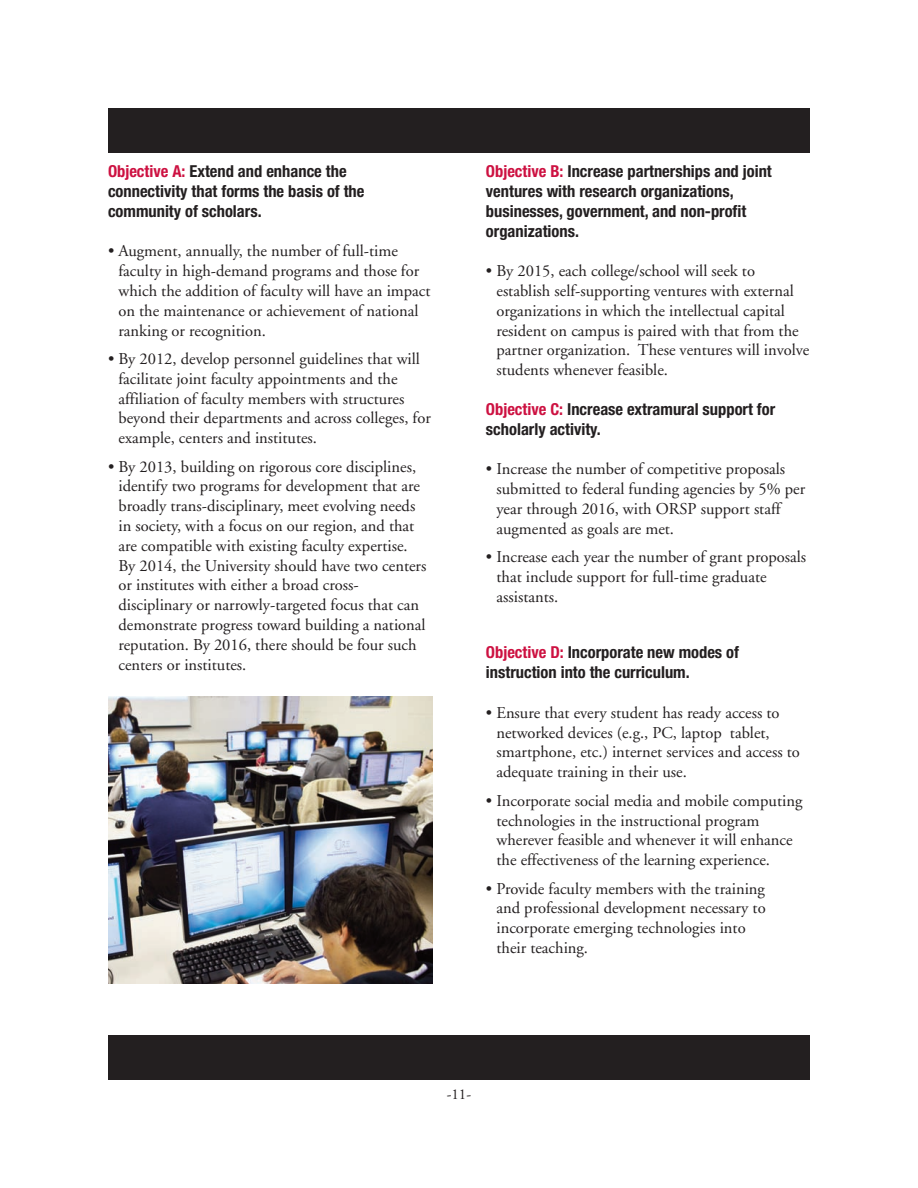
<style>
.page{position:relative;width:918px;height:1188px;background:#fff}
.page>*{position:absolute;margin:0;border:0;box-sizing:border-box;transform-origin:0 0}
.t1{font:16.5px/19.8px "Adobe Garamond";color:#231f20}
.t2{font:700 condensed 16.5px/19.8px "Helvetica Neue";color:#231f20}
.t3{font:15px "Adobe Garamond";color:#231f20}
.s1{color:#cd1141}
</style>
<div class="page">
<div style="left:108px;top:1035px;width:702px;height:45px;background:#231f20"></div>
<div style="left:108px;top:108px;width:702px;height:44px;background:#231f20"></div>
<img style="left:108px;top:696px;width:325px;height:288px">
<p class="t2" style="left:108px;top:163px;width:258px"><span class="s1">Objective A:</span> Extend and enhance the connectivity that forms the basis of the community of scholars.</p>
<p class="t1" style="left:118px;top:243px;width:314px;text-indent:-10px">• Augment, annually, the number of full-time faculty in high-demand programs and those for which the addition of faculty will have an impact on the maintenance or achievement of national ranking or recognition.</p>
<p class="t1" style="left:118px;top:350px;width:314px;text-indent:-10px">• By 2012, develop personnel guidelines that will facilitate joint faculty appointments and the affiliation of faculty members with structures beyond their departments and across colleges, for example, centers and institutes.</p>
<p class="t1" style="left:118px;top:458px;width:309px;text-indent:-10px">• By 2013, building on rigorous core disciplines, identify two programs for development that are broadly trans-disciplinary, meet evolving needs in society, with a focus on our region, and that are compatible with existing faculty expertise.<br>By 2014, the University should have two centers or institutes with either a broad cross&shy;disciplinary or narrowly-targeted focus that can demonstrate progress toward building a national reputation. By 2016, there should be four such centers or institutes.</p>
<p class="t2" style="left:486px;top:163px;width:287px"><span class="s1">Objective B:</span> Increase partnerships and joint ventures with research organizations, businesses, government, and non-profit organizations.</p>
<p class="t1" style="left:496px;top:262px;width:315px;text-indent:-10px">• By 2015, each college/school will seek to establish self-supporting ventures with external organizations in which the intellectual capital resident on campus is paired with that from the partner organization. These ventures will involve students whenever feasible.</p>
<p class="t2" style="left:486px;top:400px;width:291px"><span class="s1">Objective C:</span> Increase extramural support for scholarly activity.</p>
<p class="t1" style="left:496px;top:460px;width:310px;text-indent:-10px">• Increase the number of competitive proposals submitted to federal funding agencies by 5% per year through 2016, with ORSP support staff augmented as goals are met.</p>
<p class="t1" style="left:496px;top:548px;width:311px;text-indent:-10px">• Increase each year the number of grant proposals that include support for full-time graduate assistants.</p>
<p class="t2" style="left:486px;top:644px;width:255px"><span class="s1">Objective D:</span> Incorporate new modes of instruction into the curriculum.</p>
<p class="t1" style="left:496px;top:704px;width:305px;text-indent:-10px">• Ensure that every student has ready access to networked devices (e.g., PC, laptop tablet, smartphone, etc.) internet services and access to adequate training in their use.</p>
<p class="t1" style="left:496px;top:792px;width:307px;text-indent:-10px">• Incorporate social media and mobile computing technologies in the instructional program wherever feasible and whenever it will enhance the effectiveness of the learning experience.</p>
<p class="t1" style="left:496px;top:880px;width:271px;text-indent:-10px">• Provide faculty members with the training and professional development necessary to incorporate emerging technologies into their teaching.</p>
<p class="t3" style="left:447px;top:1089px;width:26px">-11-</p>
</div>
